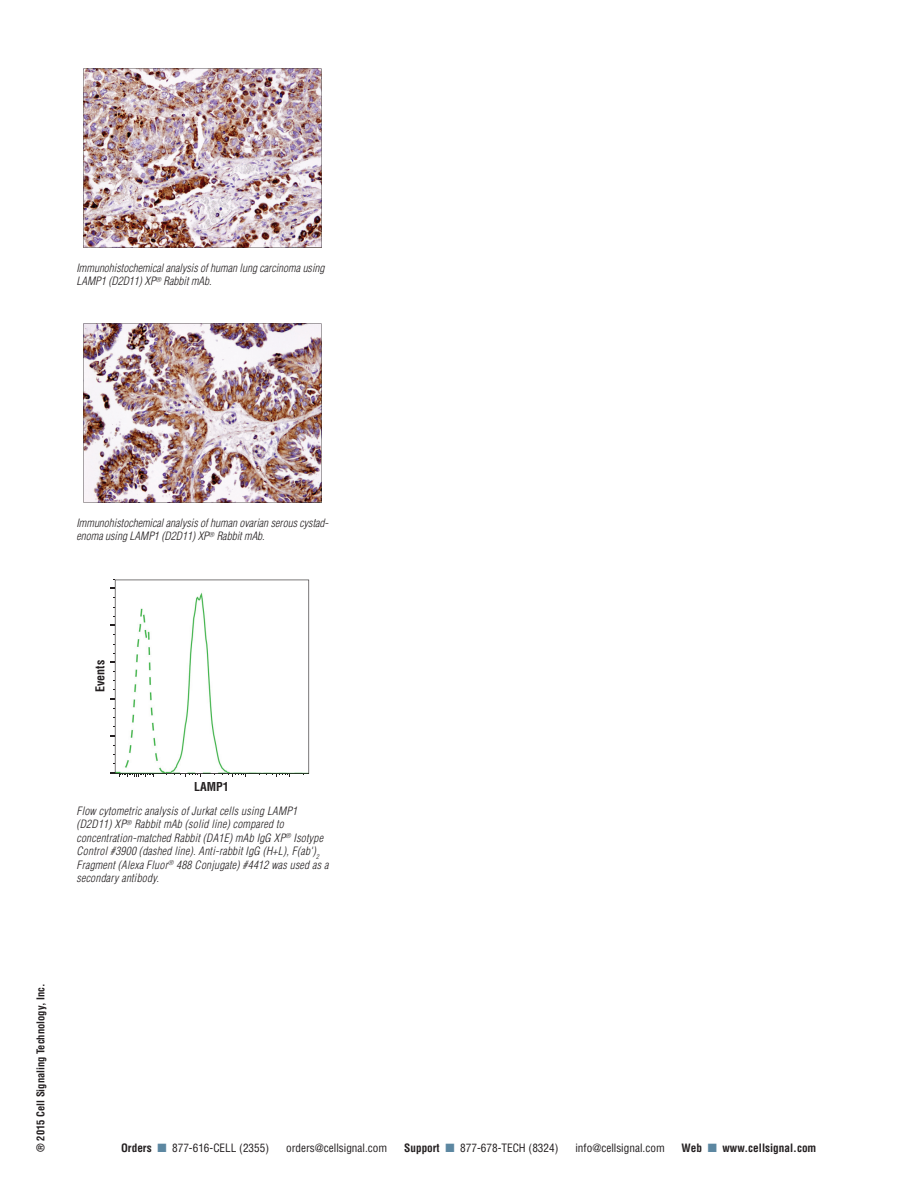
<style>
.page{position:relative;width:918px;height:1188px;background:#fff}
.page>*{position:absolute;margin:0;border:0;box-sizing:border-box;transform-origin:0 0}
.t1{font:700 condensed 12px "Helvetica";color:#231f20}
.t2{font:italic 300 condensed 11.25px/13.5px "Helvetica";letter-spacing:.02em;color:#231f20}
.t3{font:italic 300 condensed 11.25px/13.5px "Helvetica";color:#231f20}
.t4{font:condensed 11.25px "Helvetica";color:#231f20}
.t5{font:700 condensed 11.25px "Helvetica";color:#231f20}
.t6{font:700 condensed 10.5px "Helvetica";color:#231f20}
.s1{font-weight:700}
.s2{color:#5c87a1}
</style>
<div class="page">
<img style="left:84px;top:323px;width:237px;height:180px">
<img style="left:84px;top:69px;width:237px;height:179px">
<svg style="left:111px;top:579px;width:198px;height:198px"></svg>
<p class="t3" style="left:76px;top:262px;width:250px">Immunohistochemical analysis of human lung carcinoma using<br>LAMP1 (D2D11) XP<sup>®</sup> Rabbit mAb.</p>
<p class="t3" style="left:76px;top:517px;width:254px">Immunohistochemical analysis of human ovarian serous cystad&shy;enoma using LAMP1 (D2D11) XP<sup>®</sup> Rabbit mAb.</p>
<p class="t1" style="left:95px;top:692px;width:33px;rotate:-90deg">Events</p>
<p class="t1" style="left:194px;top:781px;width:36px">LAMP1</p>
<p class="t2" style="left:76px;top:805px;width:254px">Flow cytometric analysis of Jurkat cells using LAMP1 (D2D11) XP<sup>®</sup> Rabbit mAb (solid line) compared to concentration-matched Rabbit (DA1E) mAb IgG XP<sup>®</sup> Isotype Control #3900 (dashed line). Anti-rabbit IgG (H+L), F(ab')<sub>2<br></sub>Fragment (Alexa Fluor<sup>®</sup> 488 Conjugate) #4412 was used as a secondary antibody.</p>
<p class="t6" style="left:36px;top:1152px;width:170px;rotate:-90deg">® 2015 Cell Signaling Technology, Inc.</p>
<p class="t4" style="left:121px;top:1143px;width:150px"><span class="s1">Orders</span> <span class="s2">■</span> 877-616-CELL (2355)</p>
<p class="t4" style="left:286px;top:1143px;width:103px">orders@cellsignal.com</p>
<p class="t4" style="left:404px;top:1143px;width:156px"><span class="s1">Support</span> <span class="s2">■</span> 877-678-TECH (8324)</p>
<p class="t4" style="left:575px;top:1143px;width:91px">info@cellsignal.com</p>
<p class="t5" style="left:682px;top:1143px;width:136px">Web <span class="s2">■</span> www.cellsignal.com</p>
</div>
